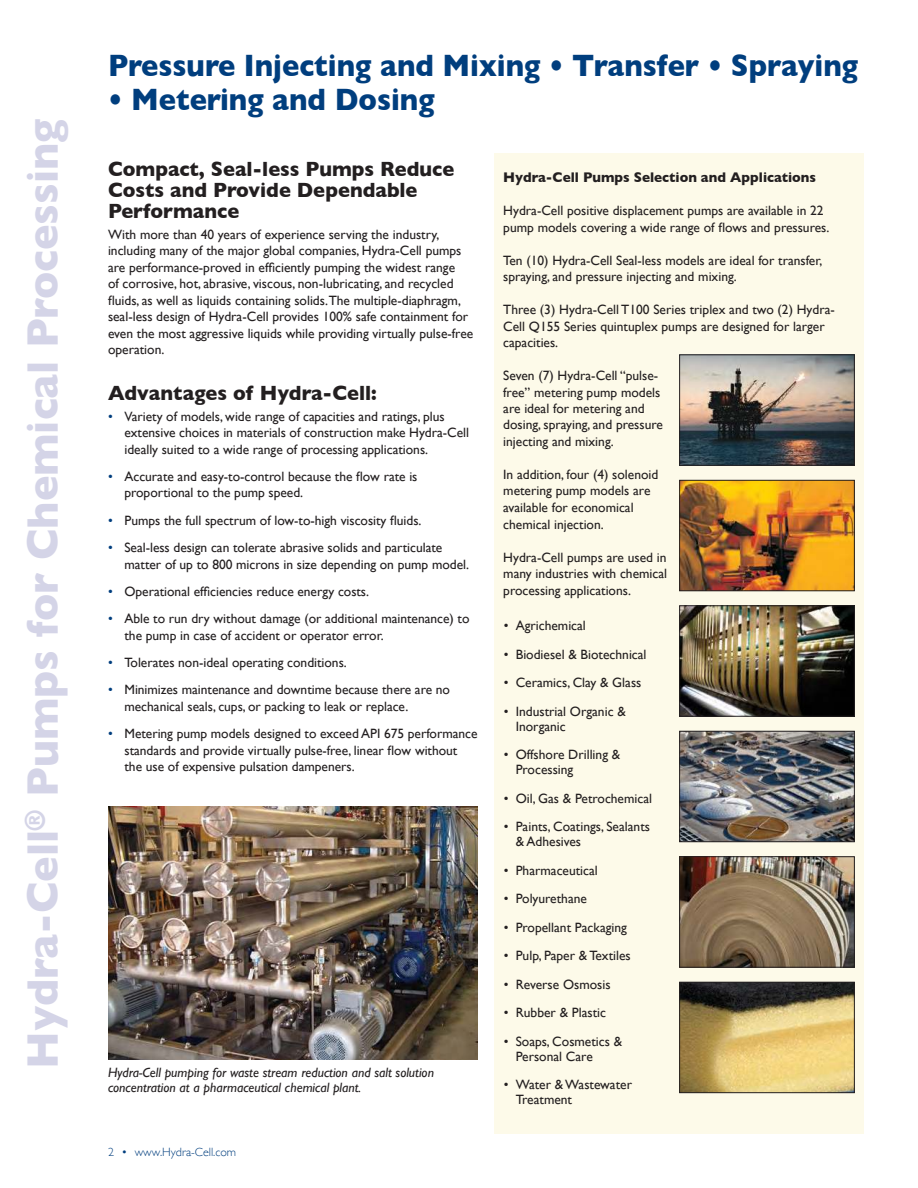
<style>
.page{position:relative;width:918px;height:1188px;background:#fff}
.page>*{position:absolute;margin:0;border:0;box-sizing:border-box;transform-origin:0 0}
.t1{font:700 45px "Gill Sans";color:#d4d4e7;scale:.95 1}
.t2{font:700 31.5px "Gill Sans";color:#003e7e;scale:.92 1}
.t3{font:700 21px/21px "Gill Sans";color:#231f20;scale:.95 1}
.t4{font:700 14.25px "Gill Sans";color:#231f20;scale:.95 1}
.t5{font:13.5px/16.5px "Gill Sans";color:#231f20}
.t6{font:italic 13.5px/15px "Gill Sans";color:#231f20}
.t7{font:300 12px "Gill Sans";color:#003e7e}
.s1{color:#003e7e}
</style>
<div class="page">
<div style="left:495px;top:153px;width:369px;height:981px;background:#fdfae9"></div>
<img style="left:681px;top:356px;width:172px;height:108px">
<div style="left:679px;top:354px;width:176px;height:112px;border:1px solid #231f20"></div>
<img style="left:681px;top:482px;width:172px;height:107px">
<div style="left:679px;top:480px;width:176px;height:111px;border:1px solid #231f20"></div>
<img style="left:681px;top:607px;width:172px;height:108px">
<div style="left:679px;top:605px;width:176px;height:112px;border:1px solid #231f20"></div>
<img style="left:681px;top:733px;width:172px;height:107px">
<div style="left:679px;top:731px;width:176px;height:111px;border:1px solid #231f20"></div>
<img style="left:681px;top:858px;width:172px;height:108px">
<div style="left:679px;top:856px;width:176px;height:112px;border:1px solid #231f20"></div>
<img style="left:681px;top:984px;width:172px;height:107px">
<div style="left:679px;top:982px;width:176px;height:111px;border:1px solid #231f20"></div>
<img style="left:108px;top:806px;width:369px;height:253px">
<h1 class="t1" style="left:7px;top:1069px;width:1002px;rotate:-90deg">Hydra-Cell<sup>®</sup> Pumps for Chemical Processing</h1>
<h2 class="t2" style="left:108px;top:40px;width:817px">Pressure Injecting and Mixing • Transfer • Spraying</h2>
<h2 class="t2" style="left:108px;top:75px;width:357px">• Metering and Dosing</h2>
<h3 class="t3" style="left:108px;top:158px;width:366px">Compact, Seal-less Pumps Reduce<br>Costs and Provide Dependable<br>Performance</h3>
<p class="t5" style="left:108px;top:227px;width:367px">With more than 40 years of experience serving the industry, including many of the major global companies, Hydra-Cell pumps are performance-proved in efficiently pumping the widest range<br>of corrosive, hot, abrasive, viscous, non-lubricating, and recycled fluids, as well as liquids containing solids.The multiple-diaphragm, seal-less design of Hydra-Cell provides 100% safe containment for even the most aggressive liquids while providing virtually pulse-free operation.</p>
<h3 class="t3" style="left:108px;top:382px;width:285px">Advantages of Hydra-Cell:</h3>
<p class="t5" style="left:125px;top:408px;width:346px;text-indent:-17px"><span class="s1">•</span> Variety of models, wide range of capacities and ratings, plus extensive choices in materials of construction make Hydra-Cell ideally suited to a wide range of processing applications.</p>
<p class="t5" style="left:125px;top:468px;width:295px;text-indent:-16px"><span class="s1">•</span> Accurate and easy-to-control because the flow rate is proportional to the pump speed.</p>
<p class="t5" style="left:108px;top:512px;width:315px"><span class="s1">•</span> Pumps the full spectrum of low-to-high viscosity fluids.</p>
<p class="t5" style="left:125px;top:540px;width:346px;text-indent:-17px"><span class="s1">•</span> Seal-less design can tolerate abrasive solids and particulate matter of up to 800 microns in size depending on pump model.</p>
<p class="t5" style="left:108px;top:583px;width:263px"><span class="s1">•</span> Operational efficiencies reduce energy costs.</p>
<p class="t5" style="left:125px;top:610px;width:347px;text-indent:-17px"><span class="s1">•</span> Able to run dry without damage (or additional maintenance) to the pump in case of accident or operator error.</p>
<p class="t5" style="left:108px;top:654px;width:240px"><span class="s1">•</span> Tolerates non-ideal operating conditions.</p>
<p class="t5" style="left:125px;top:681px;width:327px;text-indent:-17px"><span class="s1">•</span> Minimizes maintenance and downtime because there are no mechanical seals, cups, or packing to leak or replace.</p>
<p class="t5" style="left:125px;top:726px;width:355px;text-indent:-16px"><span class="s1">•</span> Metering pump models designed to exceed API 675 performance standards and provide virtually pulse-free, linear flow without the use of expensive pulsation dampeners.</p>
<p class="t6" style="left:108px;top:1066px;width:328px">Hydra-Cell pumping for waste stream reduction and salt solution concentration at a pharmaceutical chemical plant.</p>
<p class="t7" style="left:108px;top:1142px;width:130px">2 • www.Hydra-Cell.com</p>
<p class="t4" style="left:503px;top:166px;width:331px">Hydra-Cell Pumps Selection and Applications</p>
<p class="t5" style="left:503px;top:203px;width:328px">Hydra-Cell positive displacement pumps are available in 22 pump models covering a wide range of flows and pressures.</p>
<p class="t5" style="left:503px;top:252px;width:321px">Ten (10) Hydra-Cell Seal-less models are ideal for transfer, spraying, and pressure injecting and mixing.</p>
<p class="t5" style="left:503px;top:301px;width:333px">Three (3) Hydra-Cell T100 Series triplex and two (2) Hydra-<br>Cell Q155 Series quintuplex pumps are designed for larger capacities.</p>
<p class="t5" style="left:503px;top:367px;width:161px">Seven (7) Hydra-Cell “pulse&shy;free” metering pump models are ideal for metering and dosing, spraying, and pressure injecting and mixing.</p>
<p class="t5" style="left:503px;top:466px;width:157px">In addition, four (4) solenoid metering pump models are available for economical chemical injection.</p>
<p class="t5" style="left:503px;top:550px;width:165px;text-align:justify">Hydra-Cell pumps are used in many industries with chemical processing applications.</p>
<p class="t5" style="left:504px;top:617px;width:84px">• Agrichemical</p>
<p class="t5" style="left:504px;top:646px;width:144px">• Biodiesel &amp; Biotechnical</p>
<p class="t5" style="left:504px;top:674px;width:139px">• Ceramics, Clay &amp; Glass</p>
<p class="t5" style="left:516px;top:704px;width:112px;line-height:15px;text-indent:-12px">• Industrial Organic &amp;<br>Inorganic</p>
<p class="t5" style="left:516px;top:747px;width:106px;line-height:15px;text-indent:-12px">• Offshore Drilling &amp;<br>Processing</p>
<p class="t5" style="left:504px;top:790px;width:150px">• Oil, Gas &amp; Petrochemical</p>
<p class="t5" style="left:516px;top:819px;width:136px;line-height:15px;text-indent:-12px">• Paints, Coatings, Sealants &amp; Adhesives</p>
<p class="t5" style="left:504px;top:862px;width:96px">• Pharmaceutical</p>
<p class="t5" style="left:504px;top:890px;width:85px">• Polyurethane</p>
<p class="t5" style="left:504px;top:919px;width:125px">• Propellant Packaging</p>
<p class="t5" style="left:504px;top:947px;width:129px">• Pulp, Paper &amp; Textiles</p>
<p class="t5" style="left:504px;top:976px;width:108px">• Reverse Osmosis</p>
<p class="t5" style="left:504px;top:1004px;width:104px">• Rubber &amp; Plastic</p>
<p class="t5" style="left:516px;top:1034px;width:108px;line-height:15px;text-indent:-12px">• Soaps, Cosmetics &amp;<br>Personal Care</p>
<p class="t5" style="left:516px;top:1077px;width:118px;line-height:15px;text-indent:-12px">• Water &amp; Wastewater<br>Treatment</p>
</div>
